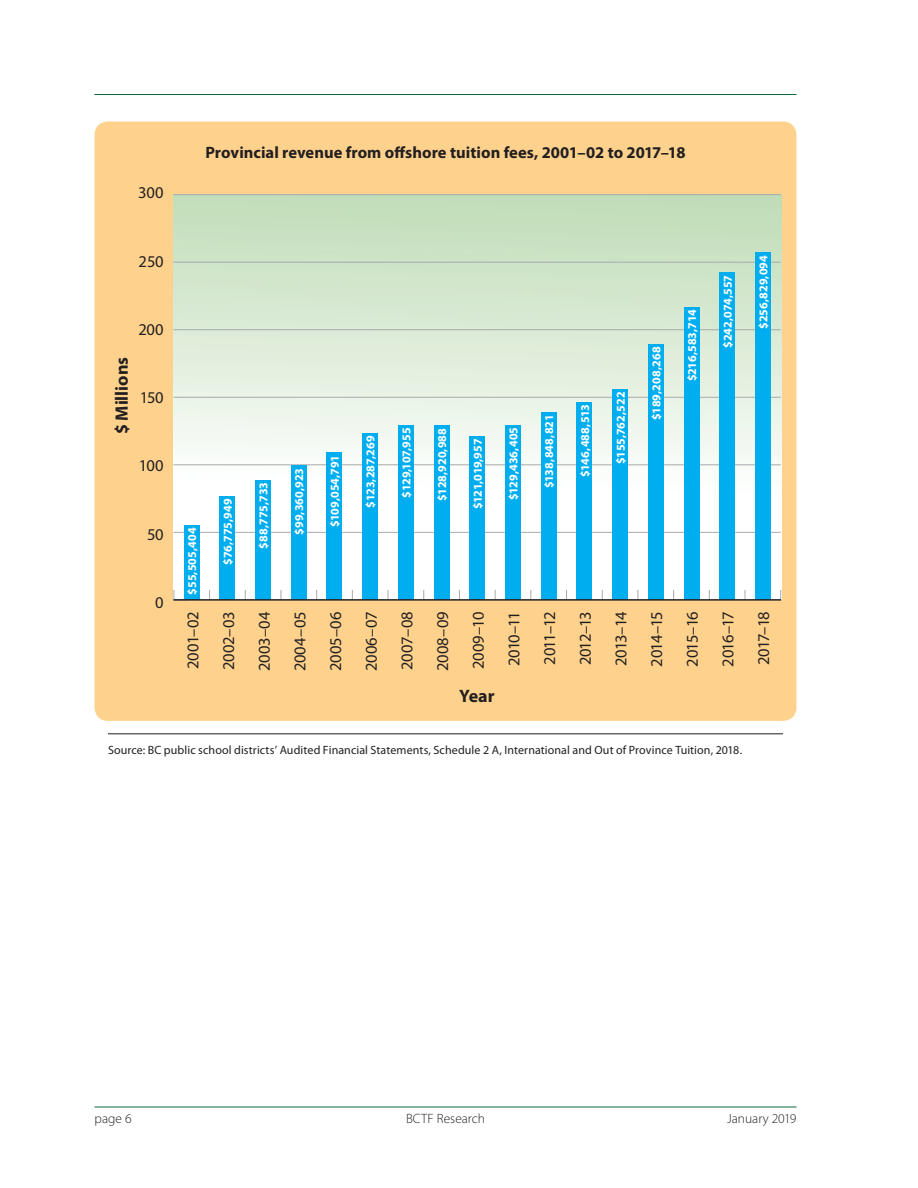
<style>
.page{position:relative;width:918px;height:1188px;background:#fff}
.page>*{position:absolute;margin:0;border:0;box-sizing:border-box;transform-origin:0 0}
.t1{font:700 18px "Myriad Pro";color:#231f20}
.t2{font:16.5px/35.7px "Myriad Pro";letter-spacing:-.015em;color:#231f20;text-align:center}
.t3{font:700 16.5px "Myriad Pro";color:#231f20}
.t4{font:300 13.5px "Myriad Pro";color:#231f20}
.t5{font:700 12px "Myriad Pro";letter-spacing:.005em;color:#fff}
.t6{font:12px "Myriad Pro";letter-spacing:.005em;color:#231f20}
.t7{font:700 12px "Myriad Pro";letter-spacing:-.025em;color:#fff}
.t8{font:700 12px "Myriad Pro";letter-spacing:-.02em;color:#fff}
</style>
<div class="page">
<hr style="left:94px;top:94px;width:702px;height:1px;background:#0b6938">
<hr style="left:94px;top:1107px;width:702px;height:1px;background:#0b6938">
<div style="left:94px;top:122px;width:702px;height:599px;background:#fed28d;border-radius:14px"></div>
<div style="left:173px;top:194px;width:608px;height:406px;background:linear-gradient(to bottom,#c3debb,#fff)"></div>
<svg style="left:173px;top:590px;width:11px;height:9px"></svg>
<hr style="left:173px;top:532px;width:608px;height:1px;background:#a8a9ad">
<hr style="left:173px;top:464px;width:608px;height:1px;background:#a8a9ad">
<hr style="left:173px;top:397px;width:608px;height:1px;background:#a8a9ad">
<hr style="left:173px;top:329px;width:608px;height:1px;background:#a8a9ad">
<hr style="left:173px;top:262px;width:608px;height:1px;background:#a8a9ad">
<hr style="left:173px;top:194px;width:608px;height:1px;background:#a8a9ad">
<div style="left:184px;top:525px;width:15px;height:75px;background:#00aeef"></div>
<div style="left:219px;top:496px;width:16px;height:104px;background:#00aeef"></div>
<div style="left:255px;top:480px;width:16px;height:120px;background:#00aeef"></div>
<div style="left:291px;top:466px;width:16px;height:134px;background:#00aeef"></div>
<div style="left:326px;top:453px;width:16px;height:147px;background:#00aeef"></div>
<div style="left:362px;top:433px;width:16px;height:167px;background:#00aeef"></div>
<div style="left:398px;top:426px;width:16px;height:174px;background:#00aeef"></div>
<div style="left:434px;top:426px;width:16px;height:174px;background:#00aeef"></div>
<div style="left:469px;top:437px;width:16px;height:163px;background:#00aeef"></div>
<div style="left:505px;top:425px;width:16px;height:175px;background:#00aeef"></div>
<div style="left:541px;top:412px;width:16px;height:188px;background:#00aeef"></div>
<div style="left:577px;top:402px;width:15px;height:198px;background:#00aeef"></div>
<div style="left:612px;top:390px;width:16px;height:210px;background:#00aeef"></div>
<div style="left:648px;top:344px;width:16px;height:256px;background:#00aeef"></div>
<div style="left:684px;top:307px;width:16px;height:293px;background:#00aeef"></div>
<div style="left:719px;top:273px;width:16px;height:327px;background:#00aeef"></div>
<div style="left:755px;top:253px;width:16px;height:347px;background:#00aeef"></div>
<hr style="left:173px;top:599px;width:608px;height:2px;background:#231f20">
<hr style="left:108px;top:733px;width:675px;height:1px;background:#231f20">
<h2 class="t2" style="left:138px;top:175px;width:27px">300</h2>
<h2 class="t2" style="left:139px;top:243px;width:27px">250</h2>
<h1 class="t1" style="left:110px;top:434px;width:79px;rotate:-90deg">$ Millions</h1>
<h2 class="t2" style="left:138px;top:311px;width:27px">200</h2>
<h2 class="t2" style="left:140px;top:380px;width:25px">150</h2>
<h2 class="t2" style="left:139px;top:448px;width:26px">100</h2>
<h2 class="t2" style="left:147px;top:516px;width:18px">50</h2>
<h2 class="t2" style="left:155px;top:584px;width:10px">0</h2>
<h2 class="t3" style="left:205px;top:141px;width:482px">Provincial revenue from offshore tuition fees, 2001–02 to 2017–18</h2>
<p class="t5" style="left:184px;top:595px;width:69px;rotate:-90deg">$55,505,404</p>
<p class="t5" style="left:220px;top:565px;width:67px;rotate:-90deg">$76,775,949</p>
<p class="t5" style="left:256px;top:549px;width:68px;rotate:-90deg">$88,775,733</p>
<p class="t5" style="left:291px;top:535px;width:68px;rotate:-90deg">$99,360,923</p>
<p class="t5" style="left:327px;top:527px;width:74px;rotate:-90deg">$109,054,791</p>
<p class="t5" style="left:363px;top:508px;width:73px;rotate:-90deg">$123,287,269</p>
<p class="t5" style="left:399px;top:498px;width:71px;rotate:-90deg">$129,107,955</p>
<p class="t5" style="left:434px;top:501px;width:74px;rotate:-90deg">$128,920,988</p>
<p class="t7" style="left:470px;top:509px;width:72px;rotate:-90deg">$121,019,957</p>
<p class="t5" style="left:506px;top:500px;width:75px;rotate:-90deg">$129,436,405</p>
<p class="t5" style="left:541px;top:488px;width:75px;rotate:-90deg">$138,848,821</p>
<p class="t5" style="left:577px;top:477px;width:74px;rotate:-90deg">$146,488,513</p>
<p class="t5" style="left:613px;top:464px;width:74px;rotate:-90deg">$155,762,522</p>
<p class="t5" style="left:649px;top:420px;width:75px;rotate:-90deg">$189,208,268</p>
<p class="t8" style="left:684px;top:381px;width:73px;rotate:-90deg">$216,583,714</p>
<p class="t5" style="left:720px;top:348px;width:74px;rotate:-90deg">$242,074,557</p>
<p class="t5" style="left:756px;top:329px;width:75px;rotate:-90deg">$256,829,094</p>
<h2 class="t2" style="left:175px;top:671px;width:62px;rotate:-90deg">2001–02<br>2002–03<br>2003–04<br>2004–05<br>2005–06<br>2006–07<br>2007–08<br>2008–09<br>2009–10<br>2010–11<br>2011–12<br>2012–13<br>2013–14<br>2014–15<br>2015–16<br>2016–17<br>2017–18</h2>
<h1 class="t1" style="left:459px;top:684px;width:37px">Year</h1>
<p class="t6" style="left:108px;top:743px;width:636px">Source: BC public school districts’ Audited Financial Statements, Schedule 2 A, International and Out of Province Tuition, 2018.</p>
<p class="t4" style="left:94px;top:1111px;width:39px">page 6</p>
<p class="t4" style="left:406px;top:1111px;width:80px">BCTF Research</p>
<p class="t4" style="left:727px;top:1111px;width:71px">January 2019</p>
</div>
